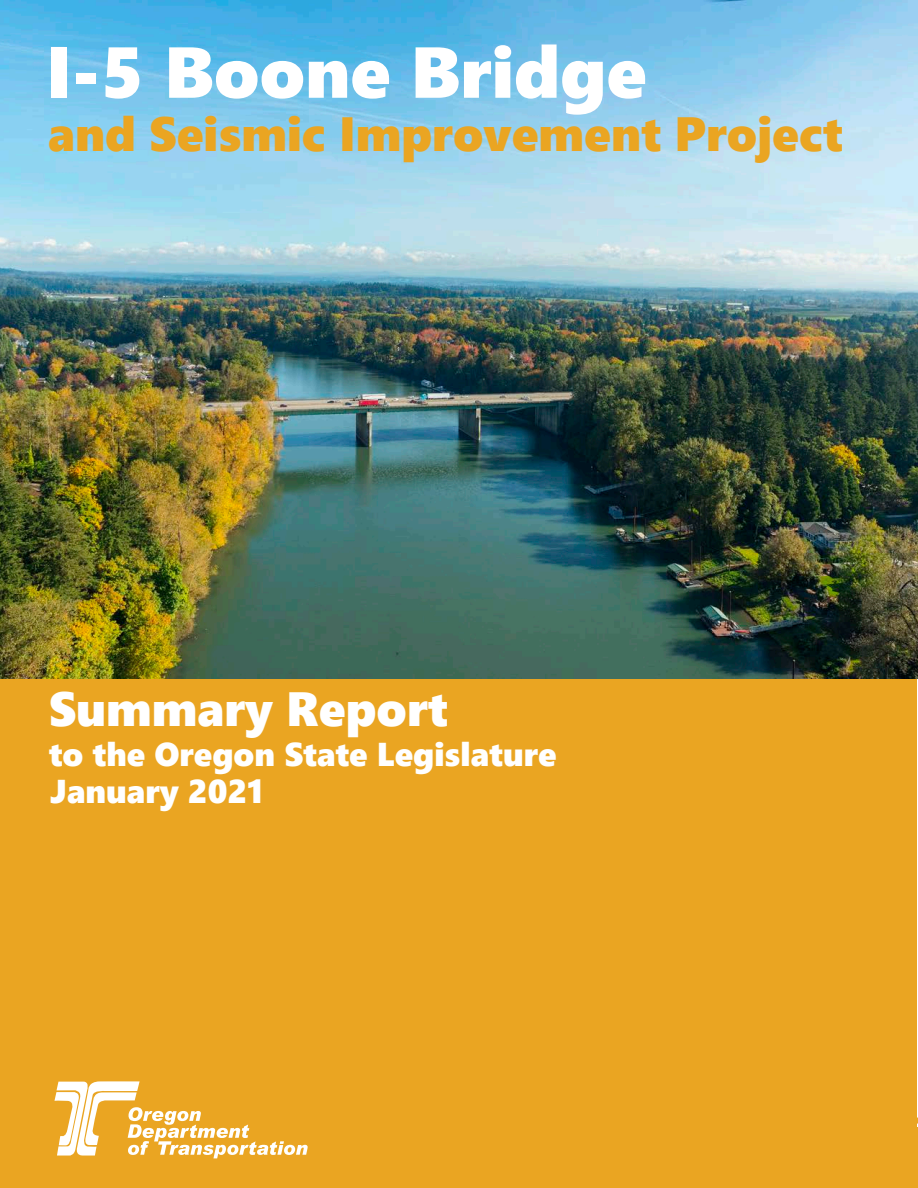
<style>
.page{position:relative;width:918px;height:1188px;background:#fff}
.page>*{position:absolute;margin:0;border:0;box-sizing:border-box;transform-origin:0 0}
.t1{font:72px "Segoe UI Black";color:#fff}
.t2{font:48px "Segoe UI Black";color:#eaa522}
.t3{font:48px "Segoe UI Black";color:#fff}
.t4{font:33px "Segoe UI Black";color:#fff}
</style>
<div class="page">
<div style="left:1px;top:1px;width:916px;height:1186px;background:#eaa522"></div>
<img style="left:0;top:1px;width:918px;height:677px">
<svg style="left:54px;top:1081px;width:254px;height:77px"></svg>
<p class="t1" style="left:47px;top:20px;width:602px">I-5 Boone Bridge</p>
<p class="t2" style="left:48px;top:99px;width:796px">and Seismic Improvement Project</p>
<p class="t3" style="left:49px;top:674px;width:401px">Summary Report</p>
<p class="t4" style="left:49px;top:730px;width:509px">to the Oregon State Legislature</p>
<p class="t4" style="left:50px;top:767px;width:214px">January 2021</p>
</div>
